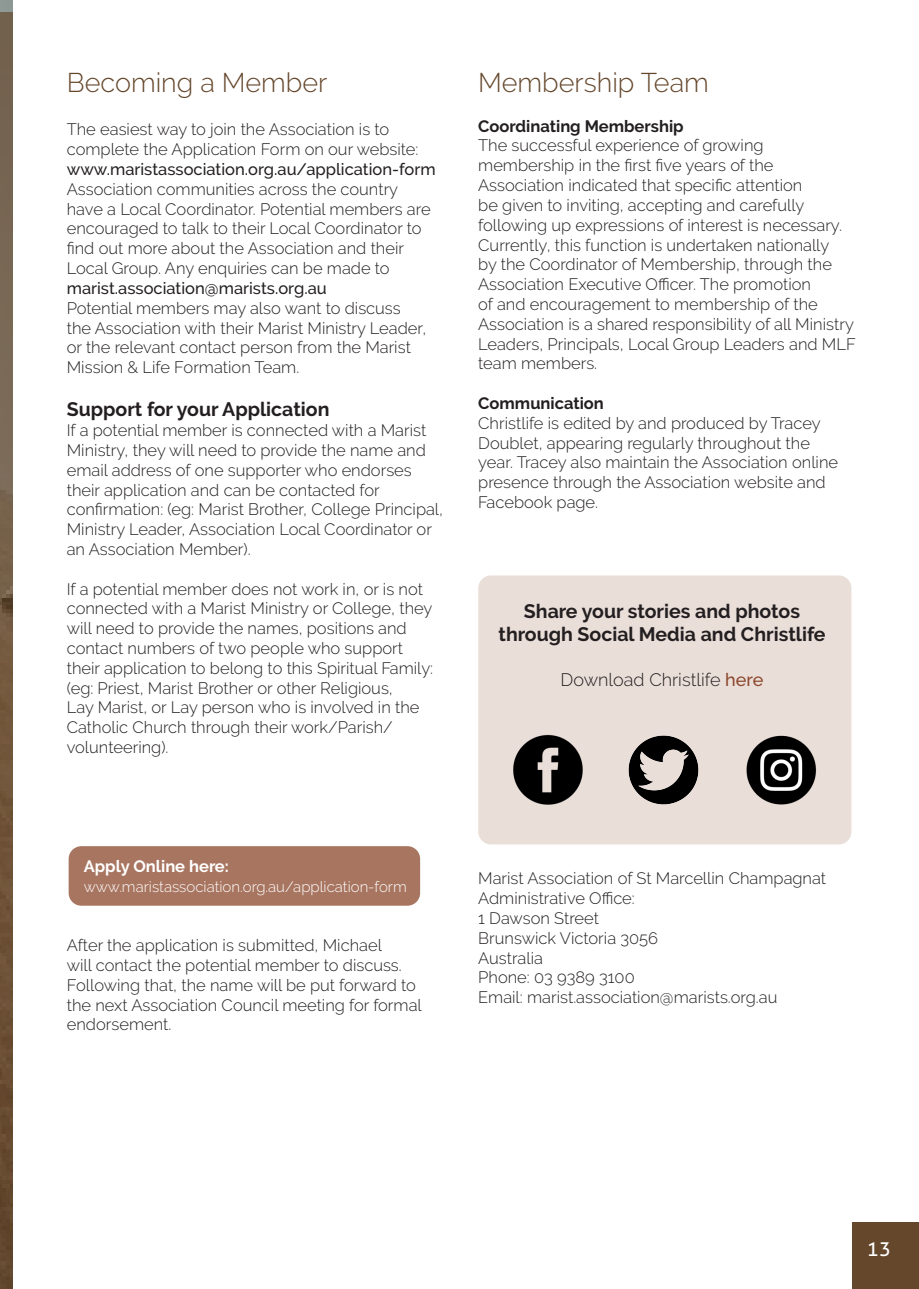
<style>
.page{position:relative;width:919px;height:1289px;background:#fff}
.page>*{position:absolute;margin:0;border:0;box-sizing:border-box;transform-origin:0 0}
.t1{font:300 27px "Raleway";color:#65472c}
.t2{font:700 19.5px/23.4px "Raleway";color:#231f20;text-align:center}
.t3{font:19.5px "Aller";color:#fff}
.t4{font:300 18px "Raleway";color:#231f20}
.t5{font:300 16.5px/19.8px "Raleway";color:#231f20}
.t6{font:700 16.5px "Raleway";color:#231f20}
.t7{font:700 16.5px "Raleway";color:#fff}
.t8{font:300 15px "Raleway";color:#fff}
.s1{font-weight:500}
.s2{font-weight:500;color:#8c472c}
</style>
<div class="page">
<div style="left:852px;top:1222px;width:66px;height:66px;background:#65472c"></div>
<div style="left:69px;top:846px;width:351px;height:59px;background:#a87560;border-radius:13px"></div>
<svg style="left:0;top:13px;width:13px;height:1275px"></svg>
<div style="left:478px;top:575px;width:373px;height:269px;background:#eaded9;border-radius:13px"></div>
<img style="left:513px;top:734px;width:70px;height:71px">
<img style="left:628px;top:735px;width:71px;height:70px">
<img style="left:746px;top:735px;width:70px;height:70px">
<p class="t1" style="left:67px;top:67px;width:262px">Becoming a Member</p>
<p class="t5" style="left:67px;top:120px;width:370px">The easiest way to join the Association is to complete the Application Form on our website: <span class="s1">www.maristassociation.org.au/application-form</span></p>
<p class="t5" style="left:67px;top:179px;width:365px">Association communities across the country have a Local Coordinator. Potential members are encouraged to talk to their Local Coordinator to find out more about the Association and their Local Group. Any enquiries can be made to <span class="s1">marist.association@marists.org.au</span></p>
<p class="t5" style="left:67px;top:298px;width:361px">Potential members may also want to discuss the Association with their Marist Ministry Leader, or the relevant contact person from the Marist Mission &amp; Life Formation Team.</p>
<p class="t2" style="left:67px;top:398px;width:264px">Support for your Application</p>
<p class="t5" style="left:67px;top:420px;width:378px">If a potential member is connected with a Marist Ministry, they will need to provide the name and email address of one supporter who endorses their application and can be contacted for confirmation: (eg: Marist Brother, College Principal, Ministry Leader, Association Local Coordinator or an Association Member).</p>
<p class="t5" style="left:67px;top:579px;width:368px">If a potential member does not work in, or is not connected with a Marist Ministry or College, they will need to provide the names, positions and contact numbers of two people who support their application to belong to this Spiritual Family: (eg: Priest, Marist Brother or other Religious,<br>Lay Marist, or Lay person who is involved in the Catholic Church through their work/Parish/ volunteering).</p>
<p class="t1" style="left:478px;top:67px;width:232px">Membership Team</p>
<p class="t6" style="left:478px;top:116px;width:207px">Coordinating Membership</p>
<p class="t5" style="left:478px;top:136px;width:379px">The successful experience of growing membership in the first five years of the Association indicated that specific attention<br>be given to inviting, accepting and carefully following up expressions of interest is necessary.<br>Currently, this function is undertaken nationally<br>by the Coordinator of Membership, through the Association Executive Officer. The promotion<br>of and encouragement to membership of the Association is a shared responsibility of all Ministry Leaders, Principals, Local Group Leaders and MLF team members.</p>
<p class="t6" style="left:478px;top:394px;width:127px">Communication</p>
<p class="t5" style="left:478px;top:413px;width:361px">Christlife is edited by and produced by Tracey Doublet, appearing regularly throughout the year. Tracey also maintain the Association online presence through the Association website and Facebook page.</p>
<p class="t2" style="left:498px;top:599px;width:328px">Share your stories and photos through Social Media and Christlife</p>
<p class="t4" style="left:560px;top:669px;width:204px">Download Christlife <span class="s2">here</span></p>
<p class="t7" style="left:84px;top:856px;width:147px">Apply Online here:</p>
<p class="t8" style="left:84px;top:877px;width:324px">www.maristassociation.org.au/application-form</p>
<p class="t5" style="left:67px;top:935px;width:356px">After the application is submitted, Michael<br>will contact the potential member to discuss.<br>Following that, the name will be put forward to the next Association Council meeting for formal endorsement.</p>
<p class="t5" style="left:478px;top:868px;width:349px">Marist Association of St Marcellin Champagnat<br>Administrative Office:</p>
<p class="t5" style="left:478px;top:908px;width:122px">1 Dawson Street</p>
<p class="t5" style="left:478px;top:928px;width:181px">Brunswick Victoria 3056</p>
<p class="t5" style="left:478px;top:947px;width:66px">Australia</p>
<p class="t5" style="left:478px;top:967px;width:158px">Phone: 03 9389 3100</p>
<p class="t5" style="left:478px;top:987px;width:300px">Email: marist.association@marists.org.au</p>
<p class="t3" style="left:867px;top:1237px;width:25px">13</p>
</div>
